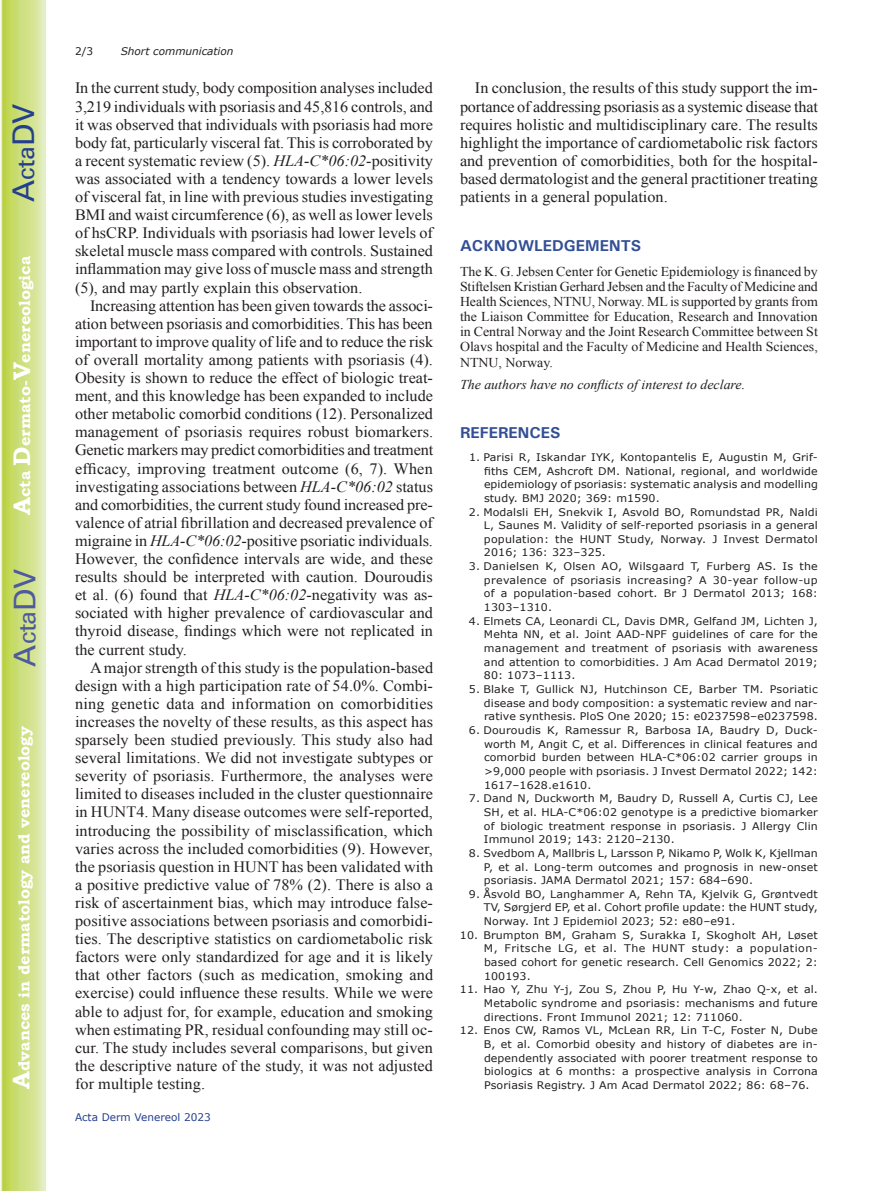
<style>
.page{position:relative;width:893px;height:1191px;background:#fff}
.page>*{position:absolute;margin:0;border:0;box-sizing:border-box;transform-origin:0 0}
.t1{font:30px "Univers";color:#4d5a9e}
.t2{font:30px "Univers";color:#253f8e}
.t3{font:15.75px/18.1px "Times New Roman";color:#231f20;text-align:justify}
.t4{font:700 15.75px "Bookman Old Style";color:#fff}
.t5{font:700 15.75px "Univers";color:#324f95}
.t6{font:13.5px/15.1px "Times New Roman";color:#231f20;text-align:justify}
.t7{font:italic 13.5px "Times New Roman";color:#231f20}
.t8{font:10.5px/13.6px "Verdana";letter-spacing:.01em;color:#231f20;text-align:justify;scale:1.05 1}
.t9{font:10.5px "Verdana";color:#253f8e}
.t10{font:italic 10.5px "Verdana";color:#231f20}
.t11{font:10.5px "Verdana";letter-spacing:.01em;color:#231f20}
.s1{font-size:24px}
.s2{font-style:italic}
</style>
<div class="page">
<svg style="left:1px;top:0;width:45px;height:1191px;background:#cfe084"></svg>
<h1 class="t2" style="left:6px;top:202px;width:100px;rotate:-90deg">A<span class="s1">cta</span>DV</h1>
<p class="t4" style="left:15px;top:515px;width:260px;rotate:-90deg"><span class="s1">A</span>cta <span class="s1">D</span>ermato-<span class="s1">V</span>enereologica</p>
<h1 class="t1" style="left:7px;top:666px;width:100px;rotate:-90deg">A<span class="s1">cta</span>DV</h1>
<p class="t4" style="left:15px;top:1088px;width:364px;rotate:-90deg"><span class="s1">A</span>dvances in dermatology and venereology</p>
<p class="t11" style="left:75px;top:44px;width:20px">2/3</p>
<p class="t10" style="left:121px;top:44px;width:114px">Short communication</p>
<p class="t3" style="left:75px;top:79px;width:360px">In the current study, body composition analyses included 3,219 individuals with psoriasis and 45,816 controls, and it was observed that individuals with psoriasis had more body fat, particularly visceral fat. This is corroborated by a recent systematic review (5). <span class="s2">HLA-C*06:02</span>-positivity was associated with a tendency towards a lower levels of visceral fat, in line with previous studies investigating BMI and waist circumference (6), as well as lower levels of hsCRP. Individuals with psoriasis had lower levels of skeletal muscle mass compared with controls. Sustained inflammation may give loss of muscle mass and strength (5), and may partly explain this observation.</p>
<p class="t3" style="left:75px;top:296px;width:360px;text-indent:15px">Increasing attention has been given towards the associ&shy;ation between psoriasis and comorbidities. This has been important to improve quality of life and to reduce the risk of overall mortality among patients with psoriasis (4).<br>Obesity is shown to reduce the effect of biologic treat&shy;ment, and this knowledge has been expanded to include other metabolic comorbid conditions (12). Personalized management of psoriasis requires robust biomarkers.<br>Genetic markers may predict comorbidities and treatment efficacy, improving treatment outcome (6, 7). When investigating associations between <span class="s2">HLA-C*06:02</span> status and comorbidities, the current study found increased pre&shy;valence of atrial fibrillation and decreased prevalence of migraine in <span class="s2">HLA-C*06:02</span>-positive psoriatic individuals.<br>However, the confidence intervals are wide, and these results should be interpreted with caution. Douroudis et al. (6) found that <span class="s2">HLA-C*06:02-</span>negativity was as&shy;sociated with higher prevalence of cardiovascular and thyroid disease, findings which were not replicated in the current study.</p>
<p class="t3" style="left:75px;top:658px;width:360px;text-indent:15px">A major strength of this study is the population-based design with a high participation rate of 54.0%. Combi&shy;ning genetic data and information on comorbidities increases the novelty of these results, as this aspect has sparsely been studied previously. This study also had several limitations. We did not investigate subtypes or severity of psoriasis. Furthermore, the analyses were limited to diseases included in the cluster questionnaire in HUNT4. Many disease outcomes were self-reported, introducing the possibility of misclassification, which varies across the included comorbidities (9). However, the psoriasis question in HUNT has been validated with a positive predictive value of 78% (2). There is also a risk of ascertainment bias, which may introduce false&shy;positive associations between psoriasis and comorbidi&shy;ties. The descriptive statistics on cardiometabolic risk factors were only standardized for age and it is likely that other factors (such as medication, smoking and exercise) could influence these results. While we were able to adjust for, for example, education and smoking when estimating PR, residual confounding may still oc&shy;cur. The study includes several comparisons, but given the descriptive nature of the study, it was not adjusted for multiple testing.</p>
<p class="t9" style="left:75px;top:1109px;width:137px">Acta Derm Venereol 2023</p>
<p class="t3" style="left:460px;top:79px;width:359px;text-indent:15px">In conclusion, the results of this study support the im&shy;portance of addressing psoriasis as a systemic disease that requires holistic and multidisciplinary care. The results highlight the importance of cardiometabolic risk factors and prevention of comorbidities, both for the hospital&shy;based dermatologist and the general practitioner treating patients in a general population.</p>
<p class="t5" style="left:460px;top:236px;width:183px">ACKNOWLEDGEMENTS</p>
<p class="t6" style="left:460px;top:263px;width:359px">The K. G. Jebsen Center for Genetic Epidemiology is financed by Stiftelsen Kristian Gerhard Jebsen and the Faculty of Medicine and Health Sciences, NTNU, Norway. ML is supported by grants from the Liaison Committee for Education, Research and Innovation in Central Norway and the Joint Research Committee between St Olavs hospital and the Faculty of Medicine and Health Sciences, NTNU, Norway.</p>
<p class="t7" style="left:460px;top:375px;width:287px">The authors have no conflicts of interest to declare.</p>
<p class="t5" style="left:460px;top:423px;width:102px">REFERENCES</p>
<p class="t8" style="left:484px;top:450px;width:319px;text-indent:-15px">1. Parisi R, Iskandar IYK, Kontopantelis E, Augustin M, Grif&shy;fiths CEM, Ashcroft DM. National, regional, and worldwide epidemiology of psoriasis: systematic analysis and modelling study. BMJ 2020; 369: m1590.</p>
<p class="t8" style="left:484px;top:505px;width:319px;text-indent:-15px">2. Modalsli EH, Snekvik I, Asvold BO, Romundstad PR, Naldi L, Saunes M. Validity of self-reported psoriasis in a general population: the HUNT Study, Norway. J Invest Dermatol 2016; 136: 323–325.</p>
<p class="t8" style="left:484px;top:559px;width:319px;text-indent:-15px">3. Danielsen K, Olsen AO, Wilsgaard T, Furberg AS. Is the prevalence of psoriasis increasing? A 30-year follow-up of a population-based cohort. Br J Dermatol 2013; 168:<br>1303–1310.</p>
<p class="t8" style="left:484px;top:614px;width:319px;text-indent:-15px">4. Elmets CA, Leonardi CL, Davis DMR, Gelfand JM, Lichten J, Mehta NN, et al. Joint AAD-NPF guidelines of care for the management and treatment of psoriasis with awareness and attention to comorbidities. J Am Acad Dermatol 2019; 80: 1073–1113.</p>
<p class="t8" style="left:484px;top:682px;width:320px;text-indent:-15px">5. Blake T, Gullick NJ, Hutchinson CE, Barber TM. Psoriatic disease and body composition: a systematic review and nar&shy;rative synthesis. PloS One 2020; 15: e0237598–e0237598.</p>
<p class="t8" style="left:484px;top:723px;width:319px;text-indent:-15px">6. Douroudis K, Ramessur R, Barbosa IA, Baudry D, Duck&shy;worth M, Angit C, et al. Differences in clinical features and comorbid burden between HLA-C*06:02 carrier groups in &gt;9,000 people with psoriasis. J Invest Dermatol 2022; 142:<br>1617–1628.e1610.</p>
<p class="t8" style="left:484px;top:791px;width:319px;text-indent:-15px">7. Dand N, Duckworth M, Baudry D, Russell A, Curtis CJ, Lee SH, et al. HLA-C*06:02 genotype is a predictive biomarker of biologic treatment response in psoriasis. J Allergy Clin Immunol 2019; 143: 2120–2130.</p>
<p class="t8" style="left:484px;top:846px;width:319px;text-indent:-15px">8. Svedbom A, Mallbris L, Larsson P, Nikamo P, Wolk K, Kjellman P, et al. Long-term outcomes and prognosis in new-onset psoriasis. JAMA Dermatol 2021; 157: 684–690.</p>
<p class="t8" style="left:484px;top:887px;width:319px;text-indent:-15px">9. Åsvold BO, Langhammer A, Rehn TA, Kjelvik G, Grøntvedt TV, Sørgjerd EP, et al. Cohort profile update: the HUNT study, Norway. Int J Epidemiol 2023; 52: e80–e91.</p>
<p class="t8" style="left:484px;top:928px;width:319px;text-indent:-24px">10. Brumpton BM, Graham S, Surakka I, Skogholt AH, Løset M, Fritsche LG, et al. The HUNT study: a population&shy;based cohort for genetic research. Cell Genomics 2022; 2:<br>100193.</p>
<p class="t8" style="left:484px;top:982px;width:319px;text-indent:-24px">11. Hao Y, Zhu Y-j, Zou S, Zhou P, Hu Y-w, Zhao Q-x, et al.<br>Metabolic syndrome and psoriasis: mechanisms and future directions. Front Immunol 2021; 12: 711060.</p>
<p class="t8" style="left:484px;top:1023px;width:319px;text-indent:-24px">12. Enos CW, Ramos VL, McLean RR, Lin T-C, Foster N, Dube B, et al. Comorbid obesity and history of diabetes are in&shy;dependently associated with poorer treatment response to biologics at 6 months: a prospective analysis in Corrona Psoriasis Registry. J Am Acad Dermatol 2022; 86: 68–76.</p>
</div>
